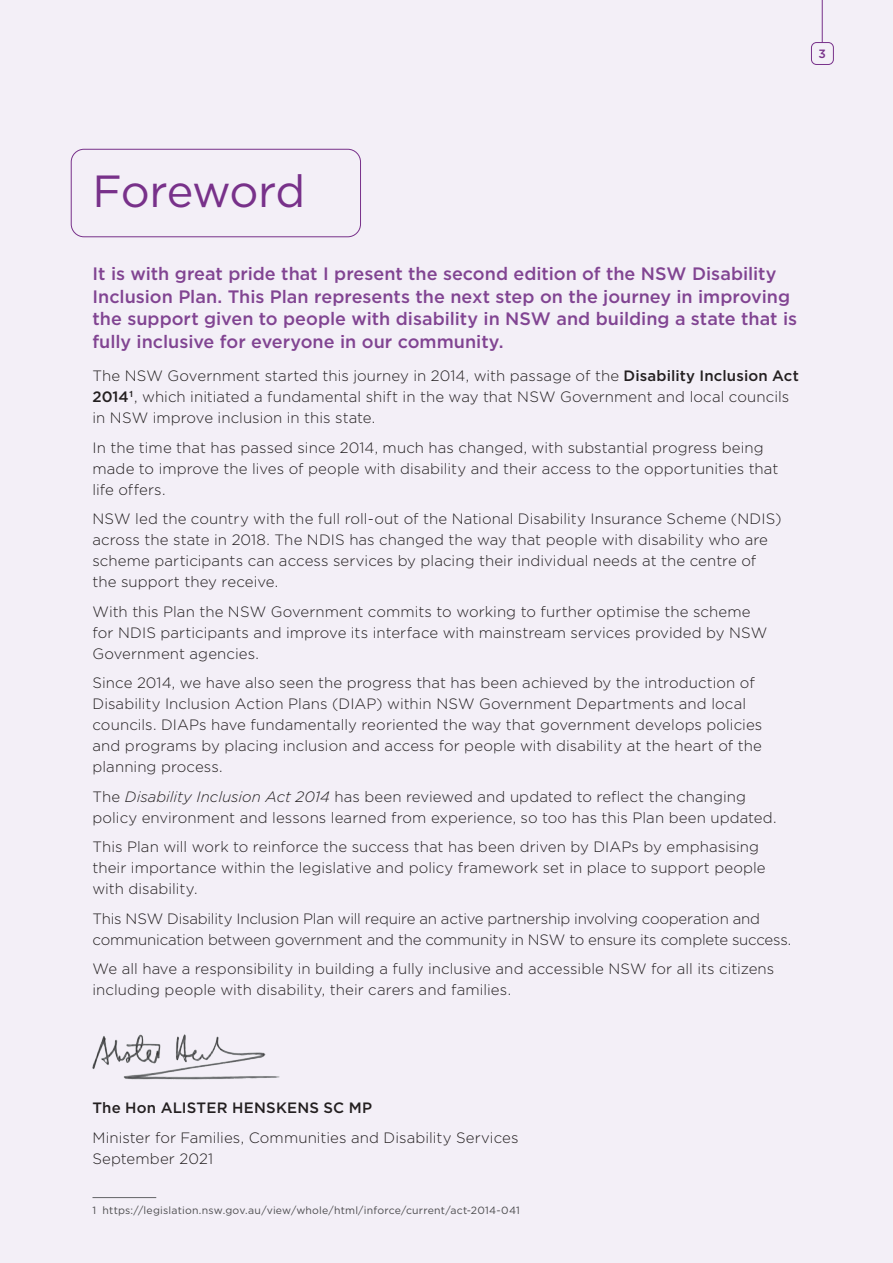
<style>
.page{position:relative;width:893px;height:1263px;background:#f3eff7}
.page>*{position:absolute;margin:0;border:0;box-sizing:border-box;transform-origin:0 0}
.t1{font:45px "Gotham";letter-spacing:-.025em;color:#78318a}
.INTRO{font:500 18px/22.5px "Gotham";color:#814492}
.BODY{font:300 15px/21px "Gotham";letter-spacing:.005em;color:#231f20}
.BODY-2{font:300 15px/21px "Gotham";letter-spacing:-.015em;color:#231f20}
.BODY-3{font:500 12px "Gotham";color:#78318a}
.FOOTNOTE{font:10.5px "Gotham";letter-spacing:.02em;color:#4d4d4f}
.s1{font-weight:500}
.s2{font-style:italic}
</style>
<div class="page">
<div style="left:71px;top:149px;width:290px;height:88px;border:1px solid #78318a;border-radius:13px"></div>
<hr style="left:92px;top:1197px;width:64px;height:1px;background:#636466">
<hr style="left:822px;top:0;width:1px;height:43px;background:#78318a">
<div style="left:811px;top:42px;width:22px;height:23px;border:1px solid #78318a;border-radius:5px"></div>
<img style="left:92px;top:1034px;width:188px;height:46px">
<p class="BODY-3" style="left:818px;top:46px;width:9px">3</p>
<h1 class="t1" style="left:92px;top:162px;width:214px">Foreword</h1>
<h3 class="INTRO" style="left:92px;top:262px;width:706px">It is with great pride that I present the second edition of the NSW Disability Inclusion Plan. This Plan represents the next step on the journey in improving the support given to people with disability in NSW and building a state that is fully inclusive for everyone in our community.</h3>
<p class="BODY" style="left:92px;top:365px;width:708px">The NSW Government started this journey in 2014, with passage of the <span class="s1">Disability Inclusion Act<br>2014</span><sup>1</sup>, which initiated a fundamental shift in the way that NSW Government and local councils in NSW improve inclusion in this state.</p>
<p class="BODY" style="left:92px;top:437px;width:687px">In the time that has passed since 2014, much has changed, with substantial progress being made to improve the lives of people with disability and their access to the opportunities that life offers.</p>
<p class="BODY" style="left:92px;top:508px;width:691px">NSW led the country with the full roll-out of the National Disability Insurance Scheme (NDIS) across the state in 2018. The NDIS has changed the way that people with disability who are scheme participants can access services by placing their individual needs at the centre of the support they receive.</p>
<p class="BODY" style="left:92px;top:601px;width:676px">With this Plan the NSW Government commits to working to further optimise the scheme for NDIS participants and improve its interface with mainstream services provided by NSW<br>Government agencies.</p>
<p class="BODY" style="left:92px;top:672px;width:671px">Since 2014, we have also seen the progress that has been achieved by the introduction of Disability Inclusion Action Plans (DIAP) within NSW Government Departments and local councils. DIAPs have fundamentally reoriented the way that government develops policies and programs by placing inclusion and access for people with disability at the heart of the planning process.</p>
<p class="BODY" style="left:92px;top:786px;width:685px">The <span class="s2">Disability Inclusion Act 2014</span> has been reviewed and updated to reflect the changing policy environment and lessons learned from experience, so too has this Plan been updated.</p>
<p class="BODY" style="left:92px;top:836px;width:675px">This Plan will work to reinforce the success that has been driven by DIAPs by emphasising their importance within the legislative and policy framework set in place to support people with disability.</p>
<p class="BODY-2" style="left:92px;top:908px;width:700px">This NSW Disability Inclusion Plan will require an active partnership involving cooperation and communication between government and the community in NSW to ensure its complete success.</p>
<p class="BODY" style="left:92px;top:958px;width:683px">We all have a responsibility in building a fully inclusive and accessible NSW for all its citizens including people with disability, their carers and families.</p>
<p class="BODY" style="left:92px;top:1093px;width:428px;line-height:29.5px"><span class="s1">The Hon ALISTER HENSKENS SC MP<br></span>Minister for Families, Communities and Disability Services</p>
<p class="BODY" style="left:92px;top:1148px;width:122px">September 2021</p>
<p class="FOOTNOTE" style="left:92px;top:1204px;width:429px">1 https://legislation.nsw.gov.au/view/whole/html/inforce/current/act-2014-041</p>
</div>
